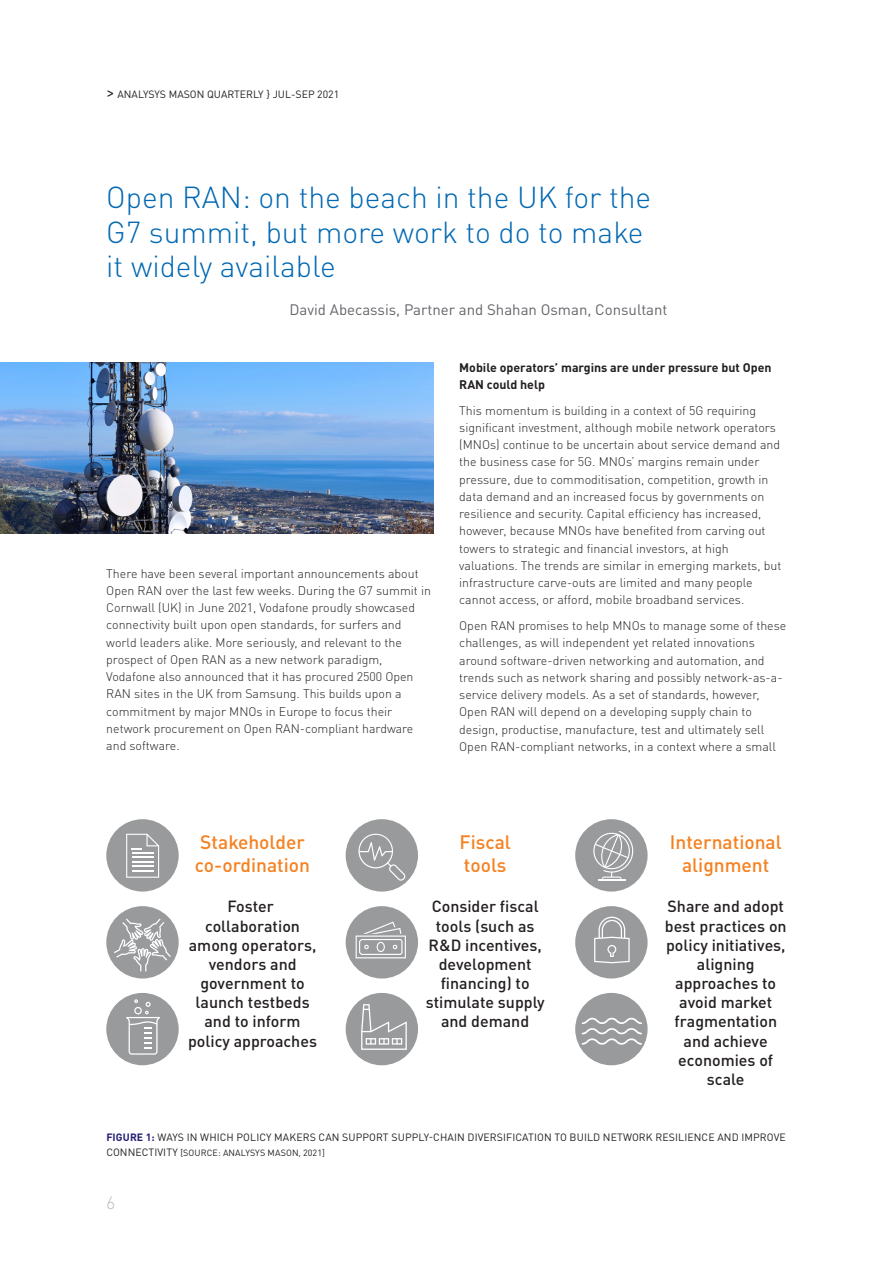
<style>
.page{position:relative;width:893px;height:1263px;background:#fff}
.page>*{position:absolute;margin:0;border:0;box-sizing:border-box;transform-origin:0 0}
.t1{font:300 30px/34.5px "DINOT";color:#0168b3}
.t2{font:500 19.2px/23.1px "DINOT";color:#f58120}
.t3{font:300 18px "DINOT";color:#bcbdc0}
.t4{font:500 16.05px/19.2px "DINOT";color:#231f20;text-align:center}
.t5{font:15px "DINOT";color:#63656a}
.Main_Text{font:300 12.3px/17.2px "DINOT";color:#231f20}
.Main_Text-2{font:700 12.3px/17.2px "DINOT";color:#231f20}
.t6{font:10.5px "DINOT";letter-spacing:.01em;color:#231f20}
.t7{font:9px "DINOT";letter-spacing:.01em;color:#231f20}
.s1{font-size:16.5px}
.s2{font-weight:700;color:#221e72}
.s3{font-size:10.5px}
</style>
<div class="page">
<div style="left:106px;top:819px;width:73px;height:72px;background:#989a9b;border-radius:50%"></div>
<div style="left:106px;top:906px;width:73px;height:72px;background:#989a9b;border-radius:50%"></div>
<div style="left:106px;top:993px;width:73px;height:72px;background:#989a9b;border-radius:50%"></div>
<div style="left:346px;top:819px;width:72px;height:72px;background:#989a9b;border-radius:50%"></div>
<div style="left:346px;top:906px;width:72px;height:72px;background:#989a9b;border-radius:50%"></div>
<div style="left:346px;top:993px;width:72px;height:72px;background:#989a9b;border-radius:50%"></div>
<div style="left:575px;top:819px;width:73px;height:72px;background:#989a9b;border-radius:50%"></div>
<div style="left:575px;top:906px;width:73px;height:72px;background:#989a9b;border-radius:50%"></div>
<div style="left:575px;top:993px;width:73px;height:72px;background:#989a9b;border-radius:50%"></div>
<svg style="left:126px;top:834px;width:33px;height:44px"></svg>
<svg style="left:114px;top:918px;width:57px;height:53px"></svg>
<svg style="left:126px;top:999px;width:34px;height:56px"></svg>
<svg style="left:358px;top:833px;width:47px;height:48px"></svg>
<svg style="left:356px;top:921px;width:50px;height:37px"></svg>
<svg style="left:361px;top:1004px;width:46px;height:46px"></svg>
<svg style="left:593px;top:831px;width:41px;height:49px"></svg>
<svg style="left:594px;top:917px;width:36px;height:46px"></svg>
<svg style="left:582px;top:1017px;width:60px;height:28px"></svg>
<img style="left:0;top:362px;width:434px;height:171px">
<p class="t6" style="left:106px;top:87px;width:234px"><span class="s1">&gt;</span> ANALYSYS MASON QUARTERLY } JUL-SEP 2021</p>
<p class="t1" style="left:106px;top:180px;width:546px">Open RAN: on the beach in the UK for the<br>G7 summit, but more work to do to make it widely available</p>
<p class="t5" style="left:289px;top:300px;width:380px">David Abecassis, Partner and Shahan Osman, Consultant</p>
<p class="Main_Text" style="left:106px;top:564px;width:326px">There have been several important announcements about Open RAN over the last few weeks. During the G7 summit in Cornwall (UK) in June 2021, Vodafone proudly showcased connectivity built upon open standards, for surfers and world leaders alike. More seriously, and relevant to the prospect of Open RAN as a new network paradigm, Vodafone also announced that it has procured 2500 Open RAN sites in the UK from Samsung. This builds upon a commitment by major MNOs in Europe to focus their network procurement on Open RAN-compliant hardware and software.</p>
<p class="Main_Text-2" style="left:459px;top:358px;width:314px">Mobile operators’ margins are under pressure but Open<br>RAN could help</p>
<p class="Main_Text" style="left:459px;top:401px;width:324px">This momentum is building in a context of 5G requiring significant investment, although mobile network operators (MNOs) continue to be uncertain about service demand and the business case for 5G. MNOs’ margins remain under pressure, due to commoditisation, competition, growth in data demand and an increased focus by governments on resilience and security. Capital efficiency has increased, however, because MNOs have benefited from carving out towers to strategic and financial investors, at high valuations. The trends are similar in emerging markets, but infrastructure carve-outs are limited and many people cannot access, or afford, mobile broadband services.</p>
<p class="Main_Text" style="left:459px;top:617px;width:329px">Open RAN promises to help MNOs to manage some of these challenges, as will independent yet related innovations around software-driven networking and automation, and trends such as network sharing and possibly network-as-a&shy;service delivery models. As a set of standards, however, Open RAN will depend on a developing supply chain to design, productise, manufacture, test and ultimately sell Open RAN-compliant networks, in a context where a small</p>
<p class="t2" style="left:195px;top:830px;width:117px">Stakeholder co-ordination</p>
<p class="t2" style="left:460px;top:830px;width:53px">Fiscal tools</p>
<p class="t2" style="left:670px;top:830px;width:113px;text-align:center">International alignment</p>
<p class="t4" style="left:665px;top:896px;width:123px">Share and adopt best practices on policy initiatives, aligning approaches to avoid market fragmentation and achieve economies of scale</p>
<p class="t4" style="left:426px;top:896px;width:120px">Consider fiscal tools (such as<br>R&amp;D incentives, development financing) to stimulate supply and demand</p>
<p class="t4" style="left:188px;top:896px;width:130px">Foster collaboration among operators, vendors and government to launch testbeds and to inform policy approaches</p>
<p class="t6" style="left:106px;top:1131px;width:681px"><span class="s2">FIGURE 1:</span> WAYS IN WHICH POLICY MAKERS CAN SUPPORT SUPPLY-CHAIN DIVERSIFICATION TO BUILD NETWORK RESILIENCE AND IMPROVE</p>
<p class="t7" style="left:106px;top:1147px;width:220px"><span class="s3">CONNECTIVITY</span> [SOURCE: ANALYSYS MASON, 2021]</p>
<h3 class="t3" style="left:106px;top:1191px;width:11px">6</h3>
</div>
